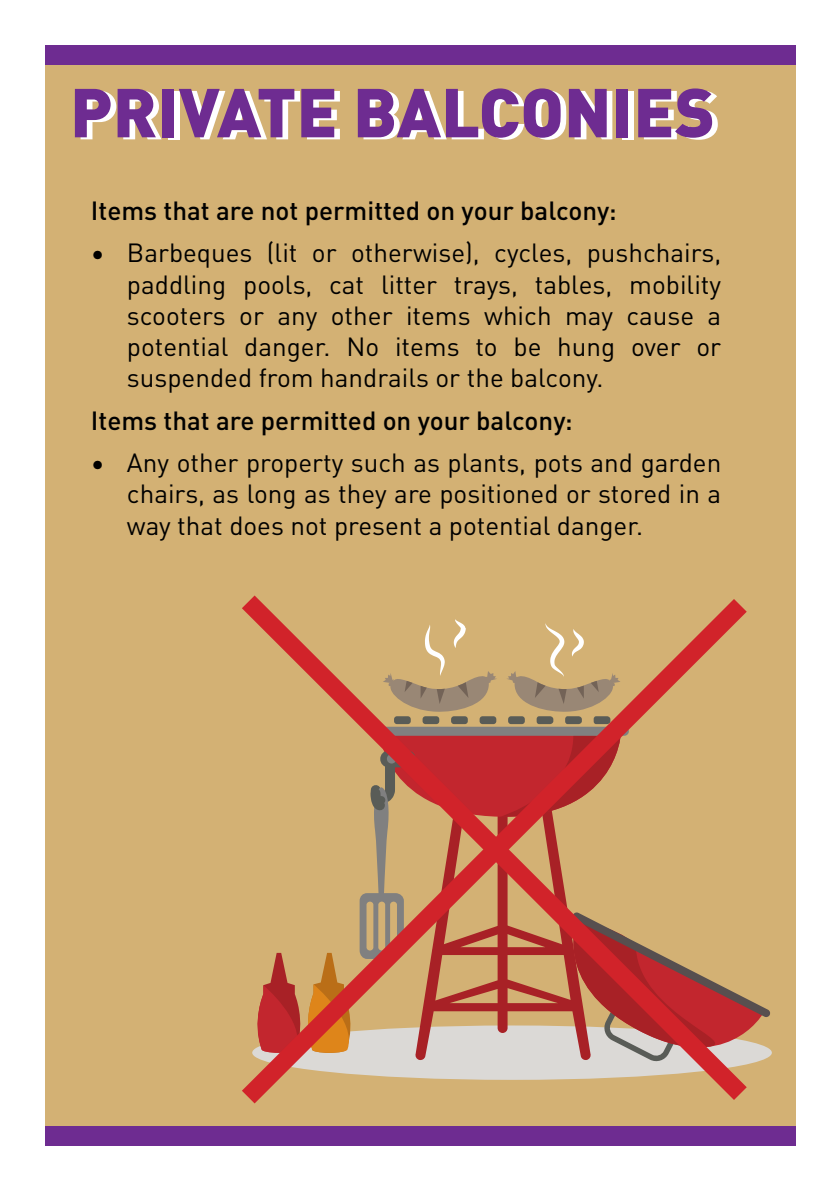
<style>
.page{position:relative;width:840px;height:1191px;background:#fff}
.page>*{position:absolute;margin:0;border:0;box-sizing:border-box;transform-origin:0 0}
.t1{font:900 68px "DINOT";color:#fff}
.t2{font:26px/31.2px "DINOT";color:#000;text-align:justify}
.t3{font:500 26px "DINOT";color:#000}
</style>
<div class="page">
<div style="left:45px;top:65px;width:750px;height:1060px;background:#d3b174"></div>
<div style="left:45px;top:1125px;width:750px;height:20px;background:#6e2c91"></div>
<div style="left:45px;top:45px;width:749px;height:20px;background:#6e2c91"></div>
<svg style="left:242px;top:595px;width:523px;height:509px"></svg>
<p class="t1" style="left:76px;top:60px;width:646px">PRIVATE BALCONIES</p>
<p class="t3" style="left:91px;top:190px;width:527px">Items that are not permitted on your balcony:</p>
<p class="t2" style="left:127px;top:236px;width:595px;text-indent:-36px">• Barbeques (lit or otherwise), cycles, pushchairs, paddling pools, cat litter trays, tables, mobility scooters or any other items which may cause a potential danger. No items to be hung over or suspended from handrails or the balcony.</p>
<p class="t3" style="left:91px;top:400px;width:483px">Items that are permitted on your balcony:</p>
<p class="t2" style="left:127px;top:445px;width:595px;text-indent:-36px">• Any other property such as plants, pots and garden chairs, as long as they are positioned or stored in a way that does not present a potential danger.</p>
</div>
